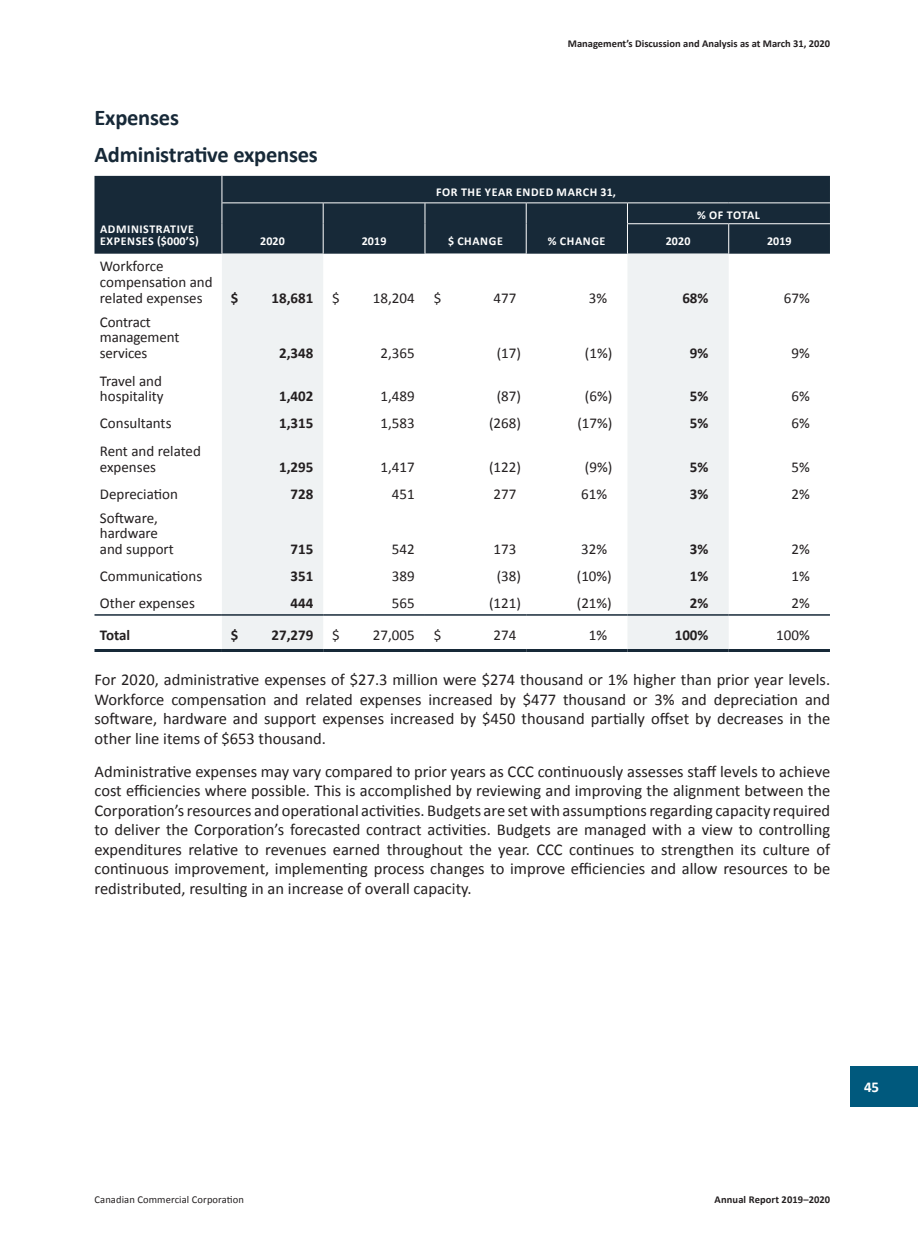
<style>
.page{position:relative;width:918px;height:1242px;background:#fff}
.page>*{position:absolute;margin:0;border:0;box-sizing:border-box;transform-origin:0 0}
.t1{font:700 22.5px/37.5px "Calibri";letter-spacing:-.01em;color:#172938}
.t2{font:16.5px/19.5px "Calibri";color:#231f20;text-align:justify}
.t3{font:15px/15.8px "Calibri";color:#231f20}
.t4{font:700 15px "Calibri";color:#231f20}
.t5{font:700 15px "Calibri";color:#fff}
.t6{font:700 12px/12px "Calibri";letter-spacing:.05em;color:#fff}
.t7{font:700 10.5px "Calibri";color:#231f20}
.t8{font:10.5px "Calibri";letter-spacing:.01em;color:#231f20}
.s1{font-weight:400}
</style>
<div class="page">
<div style="left:94px;top:176px;width:736px;height:78px;background:#172938"></div>
<svg style="left:222px;top:254px;width:507px;height:395px"></svg>
<svg style="left:425px;top:254px;width:101px;height:395px"></svg>
<svg style="left:222px;top:176px;width:1px;height:48px"></svg>
<svg style="left:323px;top:203px;width:1px;height:21px"></svg>
<svg style="left:425px;top:203px;width:1px;height:21px"></svg>
<svg style="left:526px;top:203px;width:1px;height:21px"></svg>
<hr style="left:222px;top:224px;width:1px;height:30px;background:#fff">
<hr style="left:323px;top:224px;width:1px;height:30px;background:#fff">
<hr style="left:425px;top:224px;width:1px;height:30px;background:#fff">
<hr style="left:526px;top:224px;width:1px;height:30px;background:#fff">
<hr style="left:94px;top:614px;width:128px;height:2px;background:#172938">
<hr style="left:222px;top:614px;width:101px;height:2px;background:#172938">
<hr style="left:323px;top:614px;width:102px;height:2px;background:#172938">
<hr style="left:425px;top:614px;width:101px;height:2px;background:#172938">
<hr style="left:526px;top:614px;width:101px;height:2px;background:#172938">
<hr style="left:627px;top:614px;width:102px;height:2px;background:#172938">
<hr style="left:729px;top:614px;width:101px;height:2px;background:#172938">
<hr style="left:627px;top:223px;width:102px;height:1px;background:#fff">
<hr style="left:729px;top:223px;width:101px;height:1px;background:#fff">
<hr style="left:425px;top:202px;width:101px;height:1px;background:#fff">
<hr style="left:526px;top:202px;width:101px;height:1px;background:#fff">
<hr style="left:222px;top:202px;width:101px;height:1px;background:#fff">
<hr style="left:323px;top:202px;width:102px;height:1px;background:#fff">
<hr style="left:728px;top:224px;width:1px;height:30px;background:#fff">
<hr style="left:627px;top:202px;width:102px;height:1px;background:#fff">
<hr style="left:729px;top:202px;width:101px;height:1px;background:#fff">
<svg style="left:627px;top:203px;width:1px;height:20px"></svg>
<hr style="left:627px;top:224px;width:1px;height:30px;background:#fff">
<hr style="left:94px;top:649px;width:128px;height:3px;background:#172938">
<hr style="left:222px;top:649px;width:101px;height:3px;background:#172938">
<hr style="left:323px;top:649px;width:102px;height:3px;background:#172938">
<hr style="left:425px;top:649px;width:101px;height:3px;background:#172938">
<hr style="left:526px;top:649px;width:101px;height:3px;background:#172938">
<hr style="left:627px;top:649px;width:102px;height:3px;background:#172938">
<hr style="left:729px;top:649px;width:101px;height:3px;background:#172938">
<div style="left:850px;top:1066px;width:68px;height:41px;background:#00597d"></div>
<h1 class="t1" style="left:94px;top:99px;width:225px">Expenses<br>Administrative expenses</h1>
<p class="t7" style="left:568px;top:36px;width:264px">Management’s Discussion and Analysis as at March 31, 2020</p>
<p class="t6" style="left:436px;top:186px;width:181px">FOR THE YEAR ENDED MARCH 31,</p>
<p class="t6" style="left:697px;top:209px;width:64px">% OF TOTAL</p>
<p class="t6" style="left:100px;top:223px;width:100px">ADMINISTRATIVE<br>EXPENSES ($000’S)</p>
<p class="t3" style="left:100px;top:258px;width:114px">Workforce compensation and related expenses</p>
<p class="t3" style="left:100px;top:314px;width:81px">Contract management services</p>
<p class="t3" style="left:100px;top:373px;width:65px">Travel and hospitality</p>
<p class="t6" style="left:260px;top:235px;width:26px">2020</p>
<p class="t6" style="left:362px;top:235px;width:26px">2019</p>
<p class="t6" style="left:448px;top:235px;width:56px">$ CHANGE</p>
<p class="t6" style="left:548px;top:235px;width:59px">% CHANGE</p>
<p class="t6" style="left:666px;top:235px;width:26px">2020</p>
<p class="t6" style="left:767px;top:235px;width:26px">2019</p>
<p class="t4" style="left:231px;top:288px;width:9px">$</p>
<p class="t4" style="left:272px;top:288px;width:70px">18,681 <span class="s1">$</span></p>
<p class="t3" style="left:373px;top:290px;width:43px">18,204</p>
<p class="t3" style="left:434px;top:290px;width:9px">$</p>
<p class="t3" style="left:494px;top:290px;width:24px">477</p>
<p class="t3" style="left:589px;top:290px;width:20px">3%</p>
<p class="t4" style="left:682px;top:288px;width:28px">68%</p>
<p class="t3" style="left:784px;top:290px;width:27px">67%</p>
<p class="t4" style="left:279px;top:344px;width:36px">2,348</p>
<p class="t3" style="left:381px;top:345px;width:36px">2,365</p>
<p class="t3" style="left:497px;top:345px;width:26px">(17)</p>
<p class="t3" style="left:585px;top:345px;width:29px">(1%)</p>
<p class="t4" style="left:690px;top:344px;width:20px">9%</p>
<p class="t3" style="left:791px;top:345px;width:20px">9%</p>
<p class="t4" style="left:279px;top:387px;width:36px">1,402</p>
<p class="t3" style="left:381px;top:389px;width:36px">1,489</p>
<p class="t3" style="left:497px;top:389px;width:26px">(87)</p>
<p class="t3" style="left:585px;top:389px;width:29px">(6%)</p>
<p class="t4" style="left:690px;top:387px;width:20px">5%</p>
<p class="t3" style="left:791px;top:389px;width:20px">6%</p>
<p class="t3" style="left:100px;top:416px;width:73px">Consultants</p>
<p class="t4" style="left:279px;top:414px;width:36px">1,315</p>
<p class="t3" style="left:381px;top:416px;width:36px">1,583</p>
<p class="t3" style="left:489px;top:416px;width:33px">(268)</p>
<p class="t3" style="left:577px;top:416px;width:37px">(17%)</p>
<p class="t4" style="left:690px;top:414px;width:20px">5%</p>
<p class="t3" style="left:791px;top:416px;width:20px">6%</p>
<p class="t3" style="left:100px;top:443px;width:103px">Rent and related expenses</p>
<p class="t4" style="left:279px;top:457px;width:36px">1,295</p>
<p class="t3" style="left:381px;top:459px;width:36px">1,417</p>
<p class="t3" style="left:489px;top:459px;width:33px">(122)</p>
<p class="t3" style="left:585px;top:459px;width:29px">(9%)</p>
<p class="t4" style="left:690px;top:457px;width:20px">5%</p>
<p class="t3" style="left:791px;top:459px;width:20px">5%</p>
<p class="t3" style="left:100px;top:486px;width:80px">Depreciation</p>
<p class="t4" style="left:291px;top:484px;width:24px">728</p>
<p class="t3" style="left:392px;top:486px;width:24px">451</p>
<p class="t3" style="left:494px;top:486px;width:24px">277</p>
<p class="t3" style="left:581px;top:486px;width:27px">61%</p>
<p class="t4" style="left:690px;top:484px;width:20px">3%</p>
<p class="t3" style="left:791px;top:486px;width:20px">2%</p>
<p class="t3" style="left:100px;top:510px;width:75px">Software, hardware and support</p>
<p class="t4" style="left:291px;top:540px;width:24px">715</p>
<p class="t3" style="left:392px;top:541px;width:24px">542</p>
<p class="t3" style="left:494px;top:541px;width:24px">173</p>
<p class="t3" style="left:581px;top:541px;width:27px">32%</p>
<p class="t4" style="left:690px;top:540px;width:20px">3%</p>
<p class="t3" style="left:791px;top:541px;width:20px">2%</p>
<p class="t3" style="left:100px;top:568px;width:104px">Communications</p>
<p class="t4" style="left:291px;top:567px;width:24px">351</p>
<p class="t3" style="left:392px;top:568px;width:24px">389</p>
<p class="t3" style="left:497px;top:568px;width:26px">(38)</p>
<p class="t3" style="left:577px;top:568px;width:37px">(10%)</p>
<p class="t4" style="left:690px;top:567px;width:20px">1%</p>
<p class="t3" style="left:791px;top:568px;width:20px">1%</p>
<p class="t3" style="left:100px;top:595px;width:97px">Other expenses</p>
<p class="t4" style="left:291px;top:594px;width:24px">444</p>
<p class="t3" style="left:392px;top:595px;width:24px">565</p>
<p class="t3" style="left:489px;top:595px;width:33px">(121)</p>
<p class="t3" style="left:577px;top:595px;width:37px">(21%)</p>
<p class="t4" style="left:690px;top:594px;width:20px">2%</p>
<p class="t3" style="left:791px;top:595px;width:20px">2%</p>
<p class="t4" style="left:100px;top:625px;width:32px">Total</p>
<p class="t4" style="left:231px;top:625px;width:9px">$</p>
<p class="t4" style="left:272px;top:625px;width:70px">27,279 <span class="s1">$</span></p>
<p class="t3" style="left:373px;top:627px;width:43px">27,005</p>
<p class="t3" style="left:434px;top:627px;width:9px">$</p>
<p class="t3" style="left:494px;top:627px;width:24px">274</p>
<p class="t3" style="left:589px;top:627px;width:20px">1%</p>
<p class="t4" style="left:675px;top:625px;width:35px">100%</p>
<p class="t3" style="left:776px;top:627px;width:35px">100%</p>
<p class="t2" style="left:94px;top:670px;width:737px">For 2020, administrative expenses of $27.3 million were $274 thousand or 1% higher than prior year levels.<br>Workforce compensation and related expenses increased by $477 thousand or 3% and depreciation and software, hardware and support expenses increased by $450 thousand partially offset by decreases in the other line items of $653 thousand.</p>
<p class="t2" style="left:94px;top:761px;width:737px">Administrative expenses may vary compared to prior years as CCC continuously assesses staff levels to achieve cost efficiencies where possible. This is accomplished by reviewing and improving the alignment between the Corporation’s resources and operational activities. Budgets are set with assumptions regarding capacity required to deliver the Corporation’s forecasted contract activities. Budgets are managed with a view to controlling expenditures relative to revenues earned throughout the year. CCC continues to strengthen its culture of continuous improvement, implementing process changes to improve efficiencies and allow resources to be redistributed, resulting in an increase of overall capacity.</p>
<p class="t5" style="left:864px;top:1078px;width:17px">45</p>
<p class="t8" style="left:95px;top:1193px;width:151px">Canadian Commercial Corporation</p>
<p class="t7" style="left:715px;top:1193px;width:117px">Annual Report 2019–2020</p>
</div>
